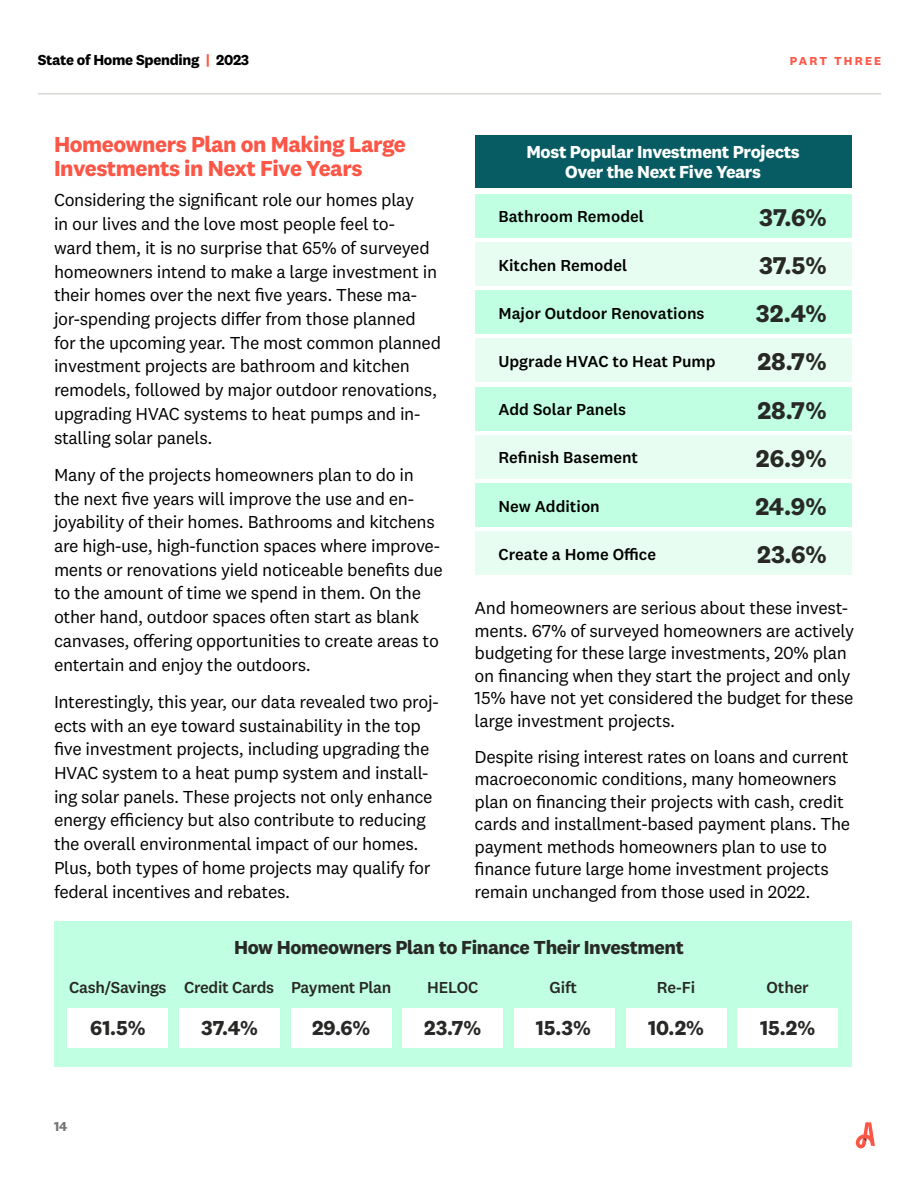
<style>
.page{position:relative;width:918px;height:1188px;background:#fff}
.page>*{position:absolute;margin:0;border:0;box-sizing:border-box;transform-origin:0 0}
.t1{font:700 25.05px "National 2";color:#282827}
.t2{font:700 22.5px/23.7px "National 2";letter-spacing:-.02em;color:#fc5647}
.t3{font:700 21px "National 2";color:#282827}
.t4{font:700 19.5px "National 2";letter-spacing:-.02em;color:#282827}
.t5{font:18px/23.7px "National 2";letter-spacing:-.02em;color:#000}
.t6{font:700 18px/19.5px "National 2";letter-spacing:-.02em;color:#fff;text-align:center}
.t7{font:500 16.5px "National 2";color:#000}
.t8{font:500 16.5px "National 2";letter-spacing:-.02em;color:#282827}
.t9{font:700 15px "National 2";letter-spacing:-.02em;color:#000}
.t10{font:700 13.5px "National 2";color:#757575}
.t11{font:700 12px "National 2";letter-spacing:.18em;color:#fc5647}
.s1{color:#fc5747}
</style>
<div class="page">
<hr style="left:38px;top:93px;width:843px;height:1px;background:#dbd9d4">
<svg style="left:856px;top:1122px;width:19px;height:26px"></svg>
<div style="left:475px;top:194px;width:377px;height:44px;background:#c0ffe2"></div>
<div style="left:475px;top:387px;width:377px;height:44px;background:#c0ffe2"></div>
<div style="left:475px;top:291px;width:377px;height:43px;background:#c0ffe2"></div>
<div style="left:475px;top:484px;width:377px;height:43px;background:#c0ffe2"></div>
<div style="left:475px;top:243px;width:377px;height:43px;background:#e8fdf2"></div>
<div style="left:475px;top:436px;width:377px;height:43px;background:#e8fdf2"></div>
<div style="left:475px;top:339px;width:377px;height:43px;background:#e8fdf2"></div>
<div style="left:475px;top:532px;width:377px;height:43px;background:#e8fdf2"></div>
<div style="left:475px;top:135px;width:377px;height:53px;background:#065c62"></div>
<div style="left:54px;top:921px;width:798px;height:146px;background:#c0ffe2"></div>
<div style="left:68px;top:1009px;width:100px;height:39px;background:#fff"></div>
<div style="left:179px;top:1009px;width:101px;height:39px;background:#fff"></div>
<div style="left:291px;top:1009px;width:101px;height:39px;background:#fff"></div>
<div style="left:402px;top:1009px;width:101px;height:39px;background:#fff"></div>
<div style="left:514px;top:1009px;width:101px;height:39px;background:#fff"></div>
<div style="left:626px;top:1009px;width:100px;height:39px;background:#fff"></div>
<div style="left:737px;top:1009px;width:101px;height:39px;background:#fff"></div>
<p class="t9" style="left:38px;top:51px;width:213px">State of Home Spending <span class="s1">|</span> 2023</p>
<p class="t2" style="left:54px;top:132px;width:353px">Homeowners Plan on Making Large<br>Investments in Next Five Years</p>
<p class="t5" style="left:54px;top:188px;width:389px">Considering the significant role our homes play<br>in our lives and the love most people feel to-<br>ward them, it is no surprise that 65% of surveyed homeowners intend to make a large investment in their homes over the next five years. These ma&shy;jor-spending projects differ from those planned for the upcoming year. The most common planned investment projects are bathroom and kitchen remodels, followed by major outdoor renovations, upgrading HVAC systems to heat pumps and in&shy;stalling solar panels.</p>
<p class="t5" style="left:54px;top:463px;width:390px">Many of the projects homeowners plan to do in the next five years will improve the use and en&shy;joyability of their homes. Bathrooms and kitchens are high-use, high-function spaces where improve&shy;ments or renovations yield noticeable benefits due to the amount of time we spend in them. On the other hand, outdoor spaces often start as blank canvases, offering opportunities to create areas to entertain and enjoy the outdoors.</p>
<p class="t5" style="left:54px;top:690px;width:386px">Interestingly, this year, our data revealed two proj&shy;ects with an eye toward sustainability in the top five investment projects, including upgrading the HVAC system to a heat pump system and install&shy;ing solar panels. These projects not only enhance energy efficiency but also contribute to reducing the overall environmental impact of our homes.<br>Plus, both types of home projects may qualify for federal incentives and rebates.</p>
<p class="t11" style="left:790px;top:53px;width:93px">PART THREE</p>
<p class="t6" style="left:526px;top:142px;width:275px">Most Popular Investment Projects<br>Over the Next Five Years</p>
<p class="t7" style="left:498px;top:207px;width:147px">Bathroom Remodel</p>
<h1 class="t1" style="left:759px;top:202px;width:69px">37.6%</h1>
<p class="t7" style="left:498px;top:255px;width:130px">Kitchen Remodel</p>
<h1 class="t1" style="left:759px;top:250px;width:69px">37.5%</h1>
<p class="t7" style="left:498px;top:303px;width:208px">Major Outdoor Renovations</p>
<h1 class="t1" style="left:756px;top:298px;width:72px">32.4%</h1>
<p class="t7" style="left:498px;top:351px;width:219px">Upgrade HVAC to Heat Pump</p>
<h1 class="t1" style="left:757px;top:346px;width:71px">28.7%</h1>
<p class="t7" style="left:498px;top:400px;width:129px">Add Solar Panels</p>
<h1 class="t1" style="left:757px;top:395px;width:71px">28.7%</h1>
<p class="t7" style="left:498px;top:448px;width:141px">Refinish Basement</p>
<h1 class="t1" style="left:756px;top:443px;width:72px">26.9%</h1>
<p class="t7" style="left:498px;top:496px;width:103px">New Addition</p>
<h1 class="t1" style="left:755px;top:491px;width:73px">24.9%</h1>
<p class="t7" style="left:498px;top:544px;width:159px">Create a Home Office</p>
<h1 class="t1" style="left:757px;top:539px;width:71px">23.6%</h1>
<p class="t5" style="left:475px;top:597px;width:381px;line-height:22.5px">And homeowners are serious about these invest&shy;ments. 67% of surveyed homeowners are actively budgeting for these large investments, 20% plan on financing when they start the project and only 15% have not yet considered the budget for these large investment projects.</p>
<p class="t5" style="left:475px;top:745px;width:377px;line-height:22.5px">Despite rising interest rates on loans and current macroeconomic conditions, many homeowners plan on financing their projects with cash, credit cards and installment-based payment plans. The payment methods homeowners plan to use to finance future large home investment projects remain unchanged from those used in 2022.</p>
<p class="t8" style="left:69px;top:977px;width:99px">Cash/Savings</p>
<p class="t3" style="left:90px;top:1015px;width:57px">61.5%</p>
<p class="t4" style="left:234px;top:936px;width:451px">How Homeowners Plan to Finance Their Investment</p>
<p class="t8" style="left:184px;top:977px;width:209px">Credit Cards Payment Plan</p>
<p class="t8" style="left:427px;top:977px;width:53px">HELOC</p>
<p class="t8" style="left:550px;top:977px;width:29px">Gift</p>
<p class="t8" style="left:657px;top:977px;width:40px">Re-Fi</p>
<p class="t8" style="left:767px;top:977px;width:44px">Other</p>
<p class="t3" style="left:201px;top:1015px;width:58px">37.4%</p>
<p class="t3" style="left:312px;top:1015px;width:60px">29.6%</p>
<p class="t3" style="left:424px;top:1015px;width:59px">23.7%</p>
<p class="t3" style="left:536px;top:1015px;width:57px">15.3%</p>
<p class="t3" style="left:648px;top:1015px;width:58px">10.2%</p>
<p class="t3" style="left:760px;top:1015px;width:57px">15.2%</p>
<p class="t10" style="left:54px;top:1118px;width:15px">14</p>
</div>
